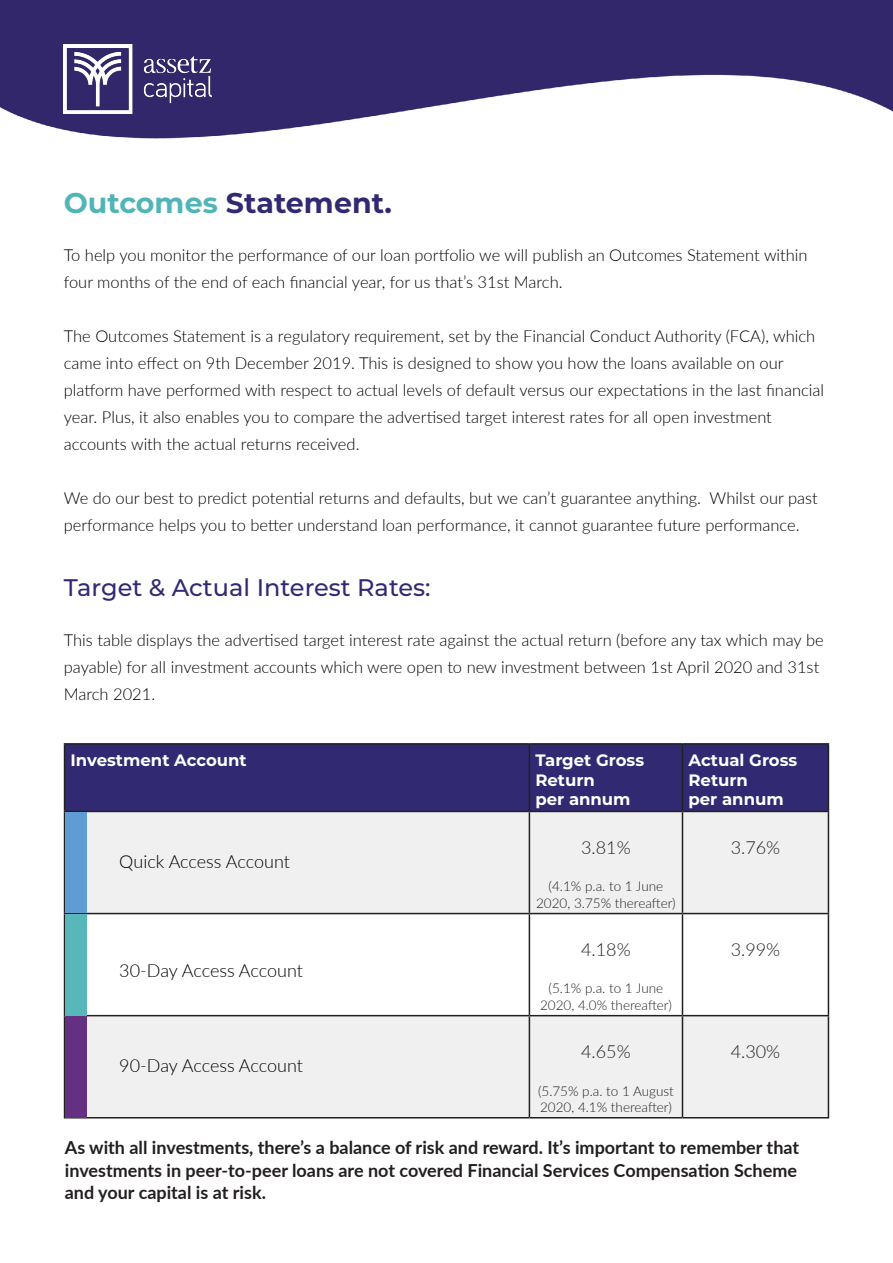
<style>
.page{position:relative;width:893px;height:1263px;background:#fff}
.page>*{position:absolute;margin:0;border:0;box-sizing:border-box;transform-origin:0 0}
.t1{font:700 28.5px "Montserrat";color:#312a73}
.t2{font:500 24px "Montserrat";color:#312a73}
.t3{font:700 18px/22.5px "Lato";color:#231f20;text-align:justify}
.t4{font:300 18px "Lato";letter-spacing:-.01em;color:#000001}
.t5{font:300 18px "Lato";color:#231f20}
.t6{font:300 16.5px/27px "Lato";color:#000001}
.t7{font:700 16.5px/19.8px "Montserrat";color:#fff}
.t8{font:300 13.5px/16.2px "Lato";color:#231f20;text-align:center}
.s1{color:#51b4b7}
</style>
<div class="page">
<img style="left:0;top:0;width:893px;height:139px">
<img style="left:63px;top:44px;width:148px;height:69px">
<div style="left:65px;top:745px;width:763px;height:66px;background:#312a73"></div>
<div style="left:65px;top:812px;width:763px;height:305px;background:#f0f0f0"></div>
<svg style="left:87px;top:914px;width:741px;height:101px"></svg>
<hr style="left:64px;top:743px;width:465px;height:2px;background:#231f20">
<hr style="left:64px;top:745px;width:1px;height:66px;background:#231f20">
<hr style="left:529px;top:743px;width:153px;height:2px;background:#231f20">
<hr style="left:529px;top:745px;width:1px;height:66px;background:#231f20">
<hr style="left:682px;top:743px;width:147px;height:2px;background:#231f20">
<hr style="left:682px;top:745px;width:1px;height:66px;background:#231f20">
<hr style="left:828px;top:745px;width:1px;height:66px;background:#231f20">
<hr style="left:64px;top:811px;width:465px;height:1px;background:#231f20">
<hr style="left:64px;top:812px;width:1px;height:101px;background:#231f20">
<hr style="left:529px;top:811px;width:153px;height:1px;background:#231f20">
<hr style="left:529px;top:812px;width:1px;height:101px;background:#231f20">
<hr style="left:682px;top:811px;width:147px;height:1px;background:#231f20">
<hr style="left:682px;top:812px;width:1px;height:101px;background:#231f20">
<hr style="left:828px;top:812px;width:1px;height:101px;background:#231f20">
<hr style="left:64px;top:913px;width:465px;height:1px;background:#231f20">
<hr style="left:64px;top:914px;width:1px;height:101px;background:#231f20">
<hr style="left:529px;top:913px;width:153px;height:1px;background:#231f20">
<hr style="left:529px;top:914px;width:1px;height:101px;background:#231f20">
<hr style="left:682px;top:913px;width:147px;height:1px;background:#231f20">
<hr style="left:682px;top:914px;width:1px;height:101px;background:#231f20">
<hr style="left:828px;top:914px;width:1px;height:101px;background:#231f20">
<hr style="left:64px;top:1015px;width:465px;height:1px;background:#231f20">
<hr style="left:64px;top:1016px;width:1px;height:101px;background:#231f20">
<hr style="left:529px;top:1015px;width:153px;height:1px;background:#231f20">
<hr style="left:529px;top:1016px;width:1px;height:101px;background:#231f20">
<hr style="left:682px;top:1015px;width:147px;height:1px;background:#231f20">
<hr style="left:682px;top:1016px;width:1px;height:101px;background:#231f20">
<hr style="left:828px;top:1016px;width:1px;height:101px;background:#231f20">
<hr style="left:64px;top:1117px;width:465px;height:1px;background:#231f20">
<hr style="left:529px;top:1117px;width:153px;height:1px;background:#231f20">
<hr style="left:682px;top:1117px;width:147px;height:1px;background:#231f20">
<div style="left:65px;top:813px;width:22px;height:100px;background:#609cd4"></div>
<div style="left:65px;top:914px;width:22px;height:101px;background:#58b7b8"></div>
<div style="left:65px;top:1016px;width:22px;height:102px;background:#633082"></div>
<p class="t1" style="left:64px;top:183px;width:330px"><span class="s1">Outcomes</span> Statement.</p>
<p class="t6" style="left:64px;top:241px;width:745px">To help you monitor the performance of our loan portfolio we will publish an Outcomes Statement within four months of the end of each financial year, for us that’s 31st March.</p>
<p class="t6" style="left:64px;top:322px;width:762px">The Outcomes Statement is a regulatory requirement, set by the Financial Conduct Authority (FCA), which came into effect on 9th December 2019. This is designed to show you how the loans available on our platform have performed with respect to actual levels of default versus our expectations in the last financial year. Plus, it also enables you to compare the advertised target interest rates for all open investment accounts with the actual returns received.</p>
<p class="t6" style="left:64px;top:484px;width:756px">We do our best to predict potential returns and defaults, but we can’t guarantee anything. Whilst our past performance helps you to better understand loan performance, it cannot guarantee future performance.</p>
<p class="t2" style="left:64px;top:571px;width:368px">Target &amp; Actual Interest Rates:</p>
<p class="t6" style="left:64px;top:626px;width:761px">This table displays the advertised target interest rate against the actual return (before any tax which may be payable) for all investment accounts which were open to new investment between 1st April 2020 and 31st<br>March 2021.</p>
<p class="t7" style="left:71px;top:749px;width:178px">Investment Account</p>
<p class="t7" style="left:535px;top:749px;width:110px">Target Gross<br>Return</p>
<p class="t7" style="left:535px;top:789px;width:97px">per annum</p>
<p class="t4" style="left:119px;top:849px;width:172px">Quick Access Account</p>
<p class="t4" style="left:119px;top:958px;width:185px">30-Day Access Account</p>
<p class="t4" style="left:119px;top:1053px;width:185px">90-Day Access Account</p>
<p class="t5" style="left:581px;top:834px;width:51px">3.81%</p>
<p class="t8" style="left:536px;top:878px;width:141px">(4.1% p.a. to 1 June<br>2020, 3.75% thereafter)</p>
<p class="t5" style="left:581px;top:937px;width:51px">4.18%</p>
<p class="t8" style="left:540px;top:980px;width:133px">(5.1% p.a. to 1 June<br>2020, 4.0% thereafter)</p>
<p class="t5" style="left:581px;top:1039px;width:51px">4.65%</p>
<p class="t8" style="left:538px;top:1082px;width:137px;text-align:left">(5.75% p.a. to 1 August<br>2020, 4.1% thereafter)</p>
<p class="t7" style="left:688px;top:749px;width:110px">Actual Gross<br>Return</p>
<p class="t7" style="left:688px;top:789px;width:97px">per annum</p>
<p class="t5" style="left:731px;top:834px;width:51px">3.76%</p>
<p class="t5" style="left:731px;top:937px;width:51px">3.99%</p>
<p class="t5" style="left:731px;top:1039px;width:51px">4.30%</p>
<p class="t3" style="left:65px;top:1135px;width:736px">As with all investments, there’s a balance of risk and reward. It’s important to remember that investments in peer-to-peer loans are not covered Financial Services Compensation Scheme and your capital is at risk.</p>
</div>
